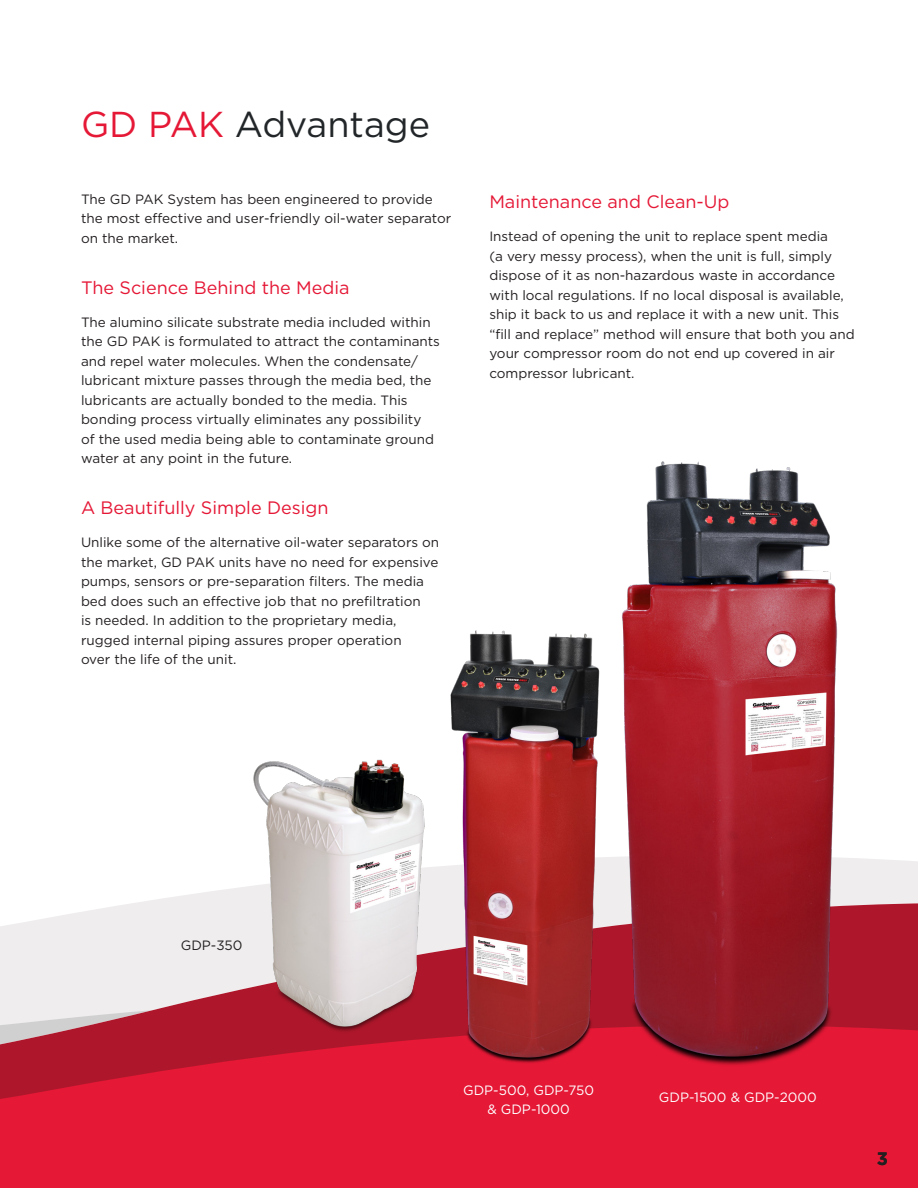
<style>
.page{position:relative;width:918px;height:1188px;background:#fff}
.page>*{position:absolute;margin:0;border:0;box-sizing:border-box;transform-origin:0 0}
.Top_Heading_24_-_for_9_or_11_type_bullet{font:36px "Gotham";color:#222628}
.Heading_12{font:18px "Gotham";color:#e51836}
.Body_Text_9{font:18px "Gotham";color:#e51836}
.t1{font:700 18px "Gotham";color:#231f20}
.Body_Text_9-2{font:13.5px/19.5px "Gotham";color:#231f20}
.Body_Text_9-3{font:13.5px/19.5px "Gotham";color:#fff;text-align:center}
.s1{color:#e51836}
</style>
<div class="page">
<svg style="left:137px;top:858px;width:781px;height:45px"></svg>
<svg style="left:0;top:903px;width:918px;height:116px;background:#dfb9bd"></svg>
<svg style="left:0;top:1019px;width:918px;height:169px;background:#de1a36"></svg>
<img style="left:428px;top:630px;width:167px;height:454px">
<img style="left:235px;top:725px;width:221px;height:330px">
<img style="left:595px;top:461px;width:264px;height:657px">
<p class="Top_Heading_24_-_for_9_or_11_type_bullet" style="left:81px;top:101px;width:351px"><span class="s1">GD PAK</span> Advantage</p>
<p class="Body_Text_9-2" style="left:81px;top:189px;width:372px">The GD PAK System has been engineered to provide the most effective and user-friendly oil-water separator on the market.</p>
<p class="Heading_12" style="left:81px;top:276px;width:270px">The Science Behind the Media</p>
<p class="Body_Text_9-2" style="left:81px;top:312px;width:361px">The alumino silicate substrate media included within the GD PAK is formulated to attract the contaminants and repel water molecules. When the condensate/ lubricant mixture passes through the media bed, the lubricants are actually bonded to the media. This bonding process virtually eliminates any possibility<br>of the used media being able to contaminate ground water at any point in the future.</p>
<p class="Heading_12" style="left:81px;top:496px;width:249px">A Beautifully Simple Design</p>
<p class="Body_Text_9-2" style="left:81px;top:532px;width:360px">Unlike some of the alternative oil-water separators on the market, GD PAK units have no need for expensive pumps, sensors or pre-separation filters. The media bed does such an effective job that no prefiltration<br>is needed. In addition to the proprietary media, rugged internal piping assures proper operation<br>over the life of the unit.</p>
<p class="Body_Text_9" style="left:489px;top:190px;width:242px">Maintenance and Clean-Up</p>
<p class="Body_Text_9-2" style="left:489px;top:226px;width:367px">Instead of opening the unit to replace spent media<br>(a very messy process), when the unit is full, simply dispose of it as non-hazardous waste in accordance with local regulations. If no local disposal is available, ship it back to us and replace it with a new unit. This “fill and replace” method will ensure that both you and your compressor room do not end up covered in air compressor lubricant.</p>
<p class="Body_Text_9-2" style="left:181px;top:936px;width:63px">GDP-350</p>
<p class="Body_Text_9-3" style="left:463px;top:1080px;width:133px">GDP-500, GDP-750 &amp; GDP-1000</p>
<p class="Body_Text_9-3" style="left:659px;top:1087px;width:159px">GDP-1500 &amp; GDP-2000</p>
<h2 class="t1" style="left:877px;top:1147px;width:13px">3</h2>
</div>
